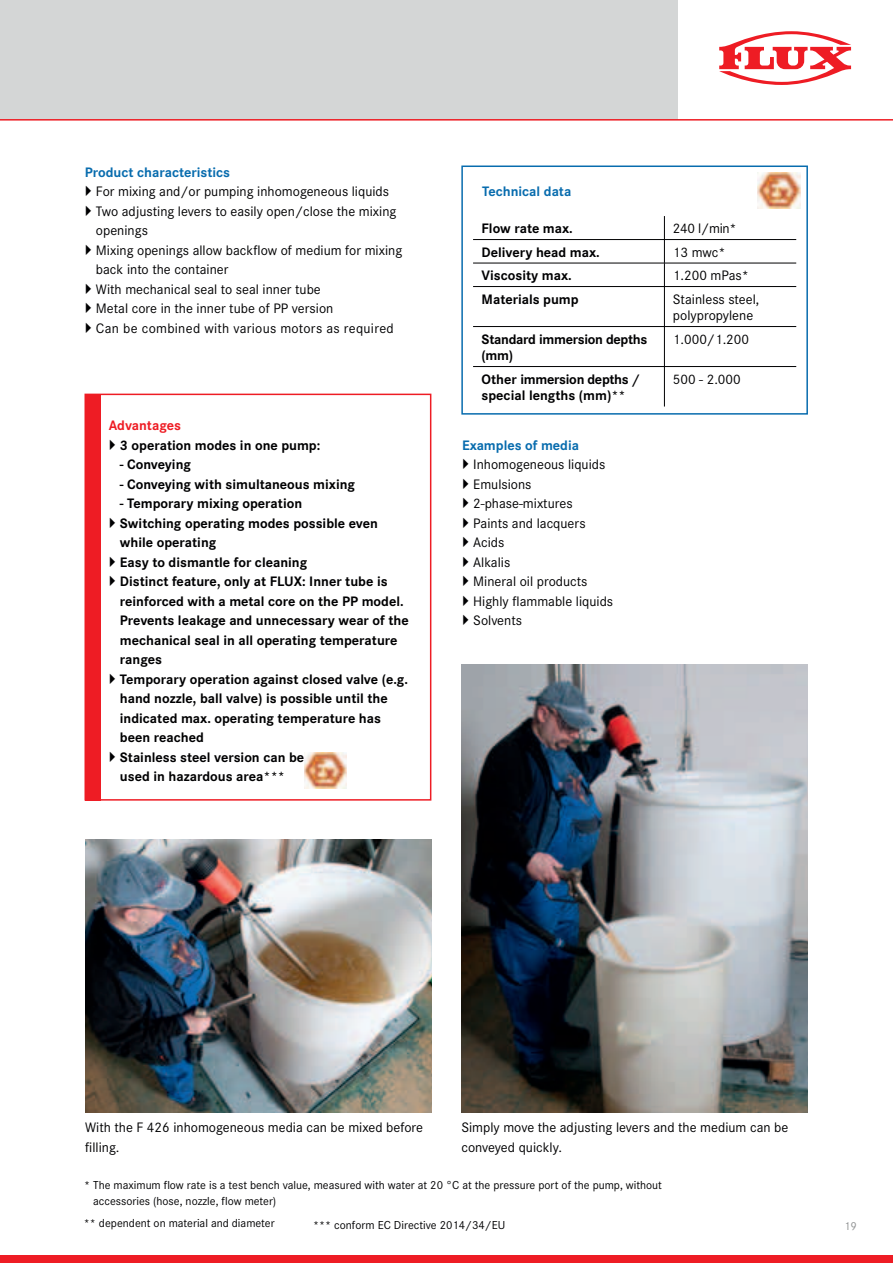
<style>
.page{position:relative;width:893px;height:1263px;background:#fff}
.page>*{position:absolute;margin:0;border:0;box-sizing:border-box;transform-origin:0 0}
.t1{font:700 14.25px/19.5px "Corporate S";color:#000002}
.t2{font:14.25px/19.5px "Corporate S";color:#000002}
.t3{font:700 14.25px "Corporate S";color:#086cae}
.t4{font:700 14.25px/16.5px "Corporate S";letter-spacing:-.02em;color:#000002}
.t5{font:700 14.25px "Corporate S";color:#ee1c24}
.t6{font:12px/16.5px "Corporate S";color:#000002}
.t7{font:12px "Corporate S";color:#919394}
</style>
<div class="page">
<div style="left:0;top:0;width:677px;height:119px;background:#d4d6d6"></div>
<hr style="left:0;top:119px;width:893px;height:2px;background:#ee1c24">
<div style="left:0;top:1255px;width:893px;height:8px;background:#ee1c24"></div>
<img style="left:85px;top:840px;width:347px;height:272px">
<img style="left:461px;top:664px;width:347px;height:449px">
<svg style="left:719px;top:31px;width:132px;height:54px"></svg>
<img style="left:758px;top:173px;width:42px;height:35px">
<div style="left:85px;top:395px;width:15px;height:406px;background:#ee1c24"></div>
<div style="left:85px;top:394px;width:346px;height:407px;border:2px solid #ee1c24"></div>
<div style="left:461px;top:165px;width:347px;height:250px;border:2px solid #086cae"></div>
<hr style="left:473px;top:239px;width:323px;height:1px;background:#000002">
<hr style="left:473px;top:263px;width:323px;height:1px;background:#000002">
<svg style="left:664px;top:216px;width:1px;height:70px"></svg>
<hr style="left:473px;top:286px;width:323px;height:1px;background:#000002">
<hr style="left:664px;top:287px;width:1px;height:39px;background:#000002">
<hr style="left:473px;top:326px;width:323px;height:1px;background:#000002">
<hr style="left:664px;top:327px;width:1px;height:39px;background:#000002">
<hr style="left:473px;top:366px;width:323px;height:1px;background:#000002">
<hr style="left:664px;top:367px;width:1px;height:39px;background:#000002">
<img style="left:304px;top:753px;width:42px;height:35px">
<p class="t3" style="left:85px;top:166px;width:147px">Product characteristics</p>
<p class="t2" style="left:96px;top:183px;width:308px">For mixing and/or pumping inhomogeneous liquids Two adjusting levers to easily open/close the mixing openings<br>Mixing openings allow backflow of medium for mixing back into the container<br>With mechanical seal to seal inner tube<br>Metal core in the inner tube of PP version<br>Can be combined with various motors as required</p>
<p class="t5" style="left:109px;top:420px;width:74px">Advantages</p>
<p class="t1" style="left:120px;top:436px;width:202px">3 operation modes in one pump:</p>
<p class="t1" style="left:120px;top:456px;width:73px">- Conveying</p>
<p class="t1" style="left:120px;top:475px;width:237px">- Conveying with simultaneous mixing</p>
<p class="t1" style="left:120px;top:495px;width:290px">- Temporary mixing operation<br>Switching operating modes possible even while operating<br>Easy to dismantle for cleaning<br>Distinct feature, only at FLUX: Inner tube is reinforced with a metal core on the PP model.<br>Prevents leakage and unnecessary wear of the mechanical seal in all operating temperature ranges<br>Temporary operation against closed valve (e.g. hand nozzle, ball valve) is possible until the indicated max. operating temperature has been reached<br>Stainless steel version can be<br>used in hazardous area***</p>
<p class="t3" style="left:482px;top:186px;width:91px">Technical data</p>
<p class="t1" style="left:482px;top:220px;width:93px">Flow rate max.</p>
<p class="t2" style="left:673px;top:220px;width:65px">240 l/min*</p>
<p class="t1" style="left:482px;top:243px;width:120px">Delivery head max.</p>
<p class="t2" style="left:673px;top:243px;width:54px">13 mwc*</p>
<p class="t1" style="left:482px;top:267px;width:92px">Viscosity max.</p>
<p class="t2" style="left:673px;top:267px;width:78px">1.200 mPas*</p>
<p class="t1" style="left:482px;top:290px;width:98px">Materials pump</p>
<p class="t2" style="left:673px;top:292px;width:88px;line-height:16.5px">Stainless steel, polypropylene</p>
<p class="t4" style="left:482px;top:332px;width:167px">Standard immersion depths (mm)</p>
<p class="t2" style="left:673px;top:330px;width:78px">1.000/1.200</p>
<p class="t1" style="left:482px;top:372px;width:160px;line-height:16.5px">Other immersion depths / special lengths (mm)**</p>
<p class="t2" style="left:673px;top:370px;width:69px">500 - 2.000</p>
<p class="t3" style="left:462px;top:439px;width:119px">Examples of media</p>
<p class="t2" style="left:473px;top:456px;width:141px">Inhomogeneous liquids<br>Emulsions<br>2-phase-mixtures<br>Paints and lacquers<br>Acids<br>Alkalis<br>Mineral oil products<br>Highly flammable liquids<br>Solvents</p>
<p class="t2" style="left:85px;top:1119px;width:340px">With the F 426 inhomogeneous media can be mixed before filling.</p>
<p class="t2" style="left:461px;top:1119px;width:328px">Simply move the adjusting levers and the medium can be conveyed quickly.</p>
<p class="t6" style="left:93px;top:1177px;width:570px;text-indent:-9px">* The maximum flow rate is a test bench value, measured with water at 20 °C at the pressure port of the pump, without accessories (hose, nozzle, flow meter)</p>
<p class="t6" style="left:84px;top:1215px;width:192px">** dependent on material and diameter</p>
<p class="t6" style="left:313px;top:1218px;width:193px">*** conform EC Directive 2014/34/EU</p>
<p class="t7" style="left:844px;top:1221px;width:14px">19</p>
</div>
